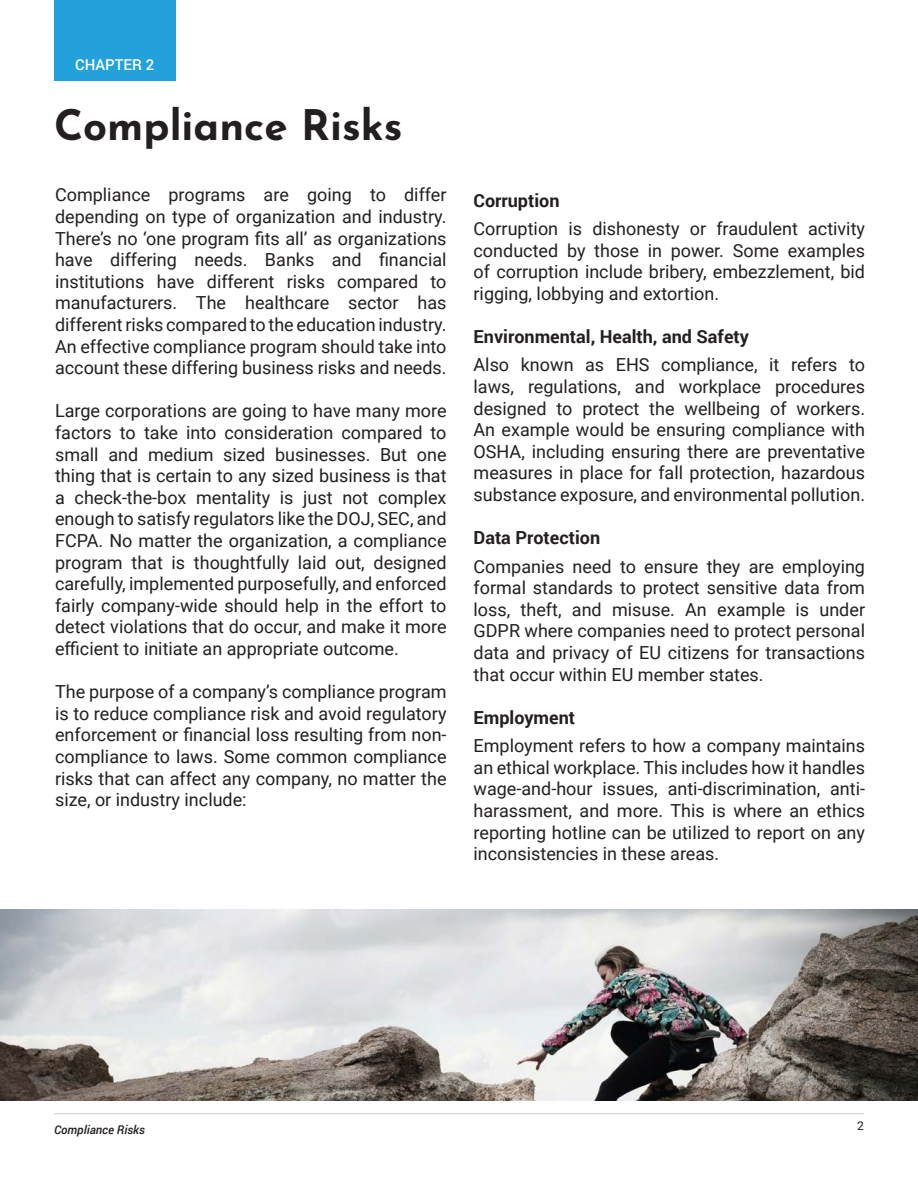
<style>
.page{position:relative;width:918px;height:1188px;background:#fff}
.page>*{position:absolute;margin:0;border:0;box-sizing:border-box;transform-origin:0 0}
.t1{font:700 42px "Josefin Sans";color:#231f20}
.t2{font:18px/21.6px "Roboto";color:#231f20;text-align:justify}
.t3{font:700 18px "Roboto";color:#231f20}
.t4{font:500 15px "Roboto";color:#fff}
.t5{font:italic 500 12px "Roboto";color:#231f20}
.t6{font:12px "Roboto";color:#231f20}
</style>
<div class="page">
<hr style="left:54px;top:1113px;width:810px;height:1px;background:#cdcaca">
<div style="left:54px;top:0;width:122px;height:81px;background:#22a1db"></div>
<img style="left:0;top:909px;width:918px;height:191px">
<p class="t4" style="left:75px;top:54px;width:81px">CHAPTER 2</p>
<p class="t1" style="left:54px;top:93px;width:350px">Compliance Risks</p>
<p class="t2" style="left:55px;top:184px;width:393px">Compliance programs are going to differ depending on type of organization and industry.<br>There’s no ‘one program fits all’ as organizations have differing needs. Banks and financial institutions have different risks compared to manufacturers. The healthcare sector has different risks compared to the education industry.<br>An effective compliance program should take into account these differing business risks and needs.</p>
<p class="t2" style="left:55px;top:400px;width:393px">Large corporations are going to have many more factors to take into consideration compared to small and medium sized businesses. But one thing that is certain to any sized business is that a check-the-box mentality is just not complex enough to satisfy regulators like the DOJ, SEC, and FCPA. No matter the organization, a compliance program that is thoughtfully laid out, designed carefully, implemented purposefully, and enforced fairly company-wide should help in the effort to detect violations that do occur, and make it more efficient to initiate an appropriate outcome.</p>
<p class="t2" style="left:55px;top:680px;width:393px">The purpose of a company’s compliance program is to reduce compliance risk and avoid regulatory enforcement or financial loss resulting from non&shy;compliance to laws. Some common compliance risks that can affect any company, no matter the size, or industry include:</p>
<p class="t3" style="left:474px;top:188px;width:87px">Corruption</p>
<p class="t2" style="left:474px;top:217px;width:393px">Corruption is dishonesty or fraudulent activity conducted by those in power. Some examples of corruption include bribery, embezzlement, bid rigging, lobbying and extortion.</p>
<p class="t3" style="left:474px;top:324px;width:277px">Environmental, Health, and Safety</p>
<p class="t2" style="left:474px;top:354px;width:393px">Also known as EHS compliance, it refers to laws, regulations, and workplace procedures designed to protect the wellbeing of workers.<br>An example would be ensuring compliance with OSHA, including ensuring there are preventative measures in place for fall protection, hazardous substance exposure, and environmental pollution.</p>
<p class="t3" style="left:474px;top:525px;width:128px">Data Protection</p>
<p class="t2" style="left:474px;top:555px;width:393px">Companies need to ensure they are employing formal standards to protect sensitive data from loss, theft, and misuse. An example is under GDPR where companies need to protect personal data and privacy of EU citizens for transactions that occur within EU member states.</p>
<p class="t3" style="left:474px;top:705px;width:103px">Employment</p>
<p class="t2" style="left:474px;top:734px;width:393px">Employment refers to how a company maintains an ethical workplace. This includes how it handles wage-and-hour issues, anti-discrimination, anti&shy;harassment, and more. This is where an ethics reporting hotline can be utilized to report on any inconsistencies in these areas.</p>
<p class="t5" style="left:54px;top:1121px;width:93px">Compliance Risks</p>
<p class="t6" style="left:857px;top:1118px;width:8px">2</p>
</div>
